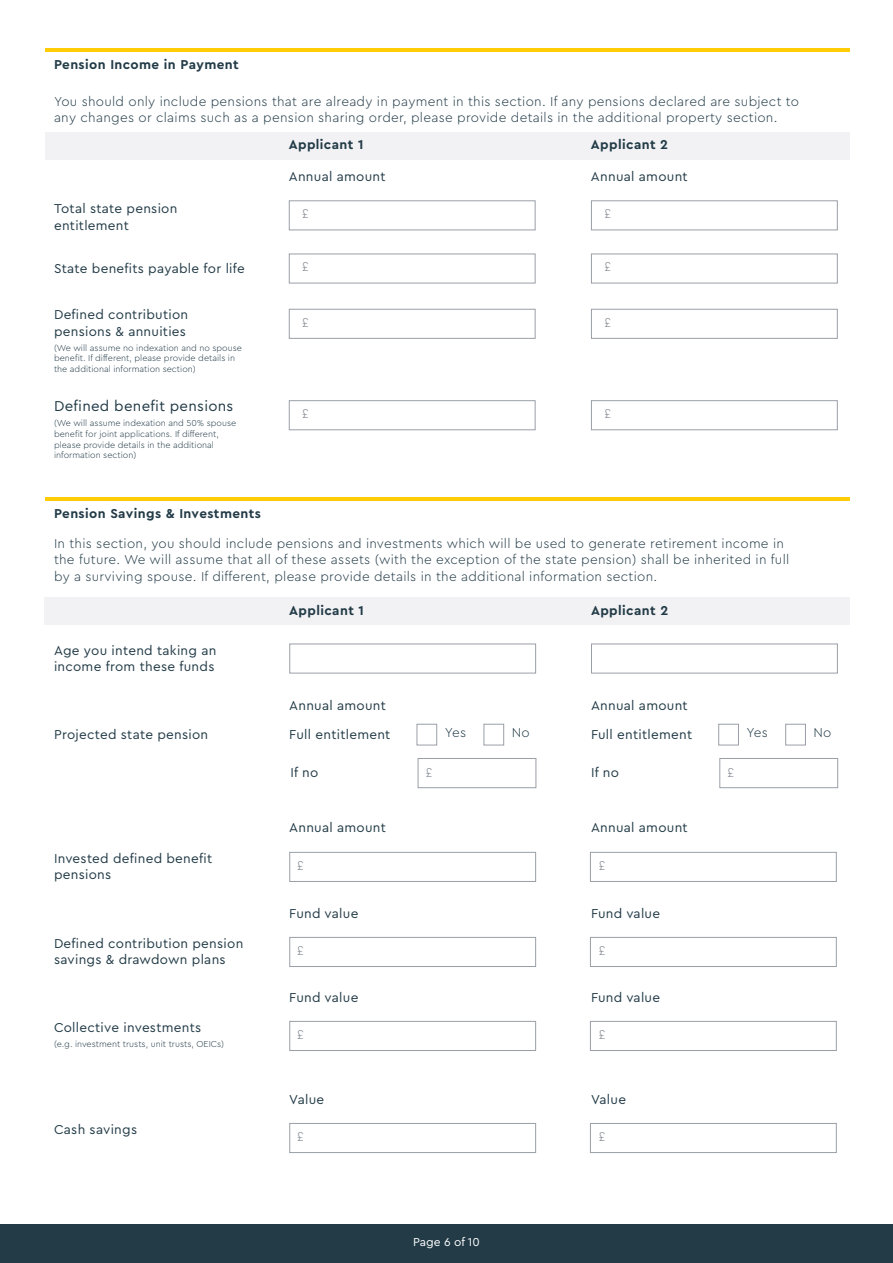
<style>
.page{position:relative;width:893px;height:1263px;background:#fff}
.page>*{position:absolute;margin:0;border:0;box-sizing:border-box;transform-origin:0 0}
.t1{font:15px "Cera Pro";letter-spacing:.02em;color:#223b47}
.t2{font:300 13.5px/16.2px "Cera Pro";letter-spacing:.02em;color:#223b47}
.t3{font:13.5px/16.2px "Cera Pro";letter-spacing:.02em;color:#223b47}
.t4{font:700 13.5px "Cera Pro";letter-spacing:.03em;color:#223b47}
.t5{font:300 13.5px "Cera Pro";color:#838a93}
.t6{font:12px "Cera Pro";color:#fff}
.t7{font:300 9px/10.8px "Cera Pro";color:#223b47}
</style>
<div class="page">
<div style="left:0;top:1225px;width:893px;height:38px;background:#223b47"></div>
<div style="left:45px;top:132px;width:805px;height:27px;background:#f2f2f4"></div>
<div style="left:289px;top:200px;width:246px;height:30px;border:1px solid #9a9fa7"></div>
<div style="left:591px;top:200px;width:247px;height:30px;border:1px solid #9a9fa7"></div>
<div style="left:289px;top:254px;width:246px;height:29px;border:1px solid #9a9fa7"></div>
<div style="left:591px;top:254px;width:247px;height:29px;border:1px solid #9a9fa7"></div>
<div style="left:289px;top:309px;width:246px;height:30px;border:1px solid #9a9fa7"></div>
<div style="left:591px;top:309px;width:247px;height:30px;border:1px solid #9a9fa7"></div>
<div style="left:289px;top:400px;width:246px;height:30px;border:1px solid #9a9fa7"></div>
<div style="left:591px;top:400px;width:247px;height:30px;border:1px solid #9a9fa7"></div>
<div style="left:45px;top:598px;width:805px;height:27px;background:#f2f2f4"></div>
<div style="left:289px;top:644px;width:247px;height:29px;border:1px solid #9a9fa7"></div>
<div style="left:591px;top:644px;width:247px;height:29px;border:1px solid #9a9fa7"></div>
<div style="left:417px;top:724px;width:20px;height:21px;border:1px solid #9a9fa7"></div>
<div style="left:484px;top:724px;width:20px;height:21px;border:1px solid #9a9fa7"></div>
<div style="left:718px;top:724px;width:21px;height:21px;border:1px solid #9a9fa7"></div>
<div style="left:785px;top:724px;width:21px;height:21px;border:1px solid #9a9fa7"></div>
<div style="left:418px;top:758px;width:118px;height:30px;border:1px solid #9a9fa7"></div>
<div style="left:719px;top:758px;width:119px;height:30px;border:1px solid #9a9fa7"></div>
<div style="left:289px;top:852px;width:247px;height:30px;border:1px solid #9a9fa7"></div>
<div style="left:590px;top:852px;width:247px;height:30px;border:1px solid #9a9fa7"></div>
<div style="left:289px;top:937px;width:247px;height:30px;border:1px solid #9a9fa7"></div>
<div style="left:590px;top:937px;width:247px;height:30px;border:1px solid #9a9fa7"></div>
<div style="left:289px;top:1021px;width:247px;height:30px;border:1px solid #9a9fa7"></div>
<div style="left:590px;top:1021px;width:247px;height:30px;border:1px solid #9a9fa7"></div>
<div style="left:289px;top:1123px;width:247px;height:30px;border:1px solid #9a9fa7"></div>
<div style="left:590px;top:1123px;width:247px;height:30px;border:1px solid #9a9fa7"></div>
<hr style="left:45px;top:49px;width:805px;height:3px;background:#ffcc05">
<hr style="left:45px;top:497px;width:805px;height:4px;background:#ffcc05">
<p class="t4" style="left:54px;top:56px;width:186px">Pension Income in Payment</p>
<p class="t2" style="left:54px;top:93px;width:747px">You should only include pensions that are already in payment in this section. If any pensions declared are subject to any changes or claims such as a pension sharing order, please provide details in the additional property section.</p>
<p class="t4" style="left:289px;top:135px;width:76px">Applicant 1</p>
<p class="t4" style="left:591px;top:135px;width:79px">Applicant 2</p>
<p class="t3" style="left:289px;top:168px;width:98px">Annual amount</p>
<p class="t3" style="left:591px;top:168px;width:98px">Annual amount</p>
<p class="t3" style="left:54px;top:200px;width:125px">Total state pension entitlement</p>
<p class="t5" style="left:302px;top:205px;width:8px">£</p>
<p class="t5" style="left:604px;top:205px;width:8px">£</p>
<p class="t3" style="left:54px;top:260px;width:192px">State benefits payable for life</p>
<p class="t5" style="left:302px;top:258px;width:8px">£</p>
<p class="t5" style="left:604px;top:258px;width:8px">£</p>
<p class="t3" style="left:54px;top:306px;width:136px">Defined contribution pensions &amp; annuities</p>
<p class="t7" style="left:54px;top:342px;width:190px">(We will assume no indexation and no spouse benefit. If different, please provide details in the additional information section)</p>
<p class="t5" style="left:302px;top:313px;width:8px">£</p>
<p class="t5" style="left:604px;top:313px;width:8px">£</p>
<p class="t1" style="left:54px;top:396px;width:181px">Defined benefit pensions</p>
<p class="t7" style="left:54px;top:417px;width:184px">(We will assume indexation and 50% spouse benefit for joint applications. If different, please provide details in the additional information section)</p>
<p class="t4" style="left:54px;top:504px;width:208px">Pension Savings &amp; Investments</p>
<p class="t5" style="left:302px;top:405px;width:8px">£</p>
<p class="t5" style="left:604px;top:405px;width:8px">£</p>
<p class="t2" style="left:54px;top:535px;width:737px">In this section, you should include pensions and investments which will be used to generate retirement income in the future. We will assume that all of these assets (with the exception of the state pension) shall be inherited in full by a surviving spouse. If different, please provide details in the additional information section.</p>
<p class="t3" style="left:54px;top:641px;width:164px">Age you intend taking an income from these funds</p>
<p class="t4" style="left:289px;top:601px;width:76px">Applicant 1</p>
<p class="t4" style="left:591px;top:601px;width:79px">Applicant 2</p>
<p class="t3" style="left:289px;top:697px;width:98px">Annual amount</p>
<p class="t3" style="left:591px;top:697px;width:98px">Annual amount</p>
<p class="t3" style="left:54px;top:725px;width:156px">Projected state pension</p>
<p class="t3" style="left:289px;top:726px;width:103px">Full entitlement</p>
<p class="t2" style="left:445px;top:724px;width:23px">Yes</p>
<p class="t2" style="left:512px;top:724px;width:19px">No</p>
<p class="t3" style="left:591px;top:726px;width:103px">Full entitlement</p>
<p class="t2" style="left:746px;top:724px;width:23px">Yes</p>
<p class="t2" style="left:813px;top:724px;width:19px">No</p>
<p class="t5" style="left:425px;top:764px;width:8px">£</p>
<p class="t3" style="left:591px;top:764px;width:29px">If no</p>
<p class="t5" style="left:727px;top:764px;width:8px">£</p>
<p class="t3" style="left:290px;top:764px;width:29px">If no</p>
<p class="t3" style="left:289px;top:819px;width:98px">Annual amount</p>
<p class="t3" style="left:591px;top:819px;width:98px">Annual amount</p>
<p class="t3" style="left:54px;top:850px;width:160px">Invested defined benefit pensions</p>
<p class="t5" style="left:297px;top:856px;width:8px">£</p>
<p class="t5" style="left:599px;top:856px;width:8px">£</p>
<p class="t3" style="left:289px;top:904px;width:71px">Fund value</p>
<p class="t3" style="left:591px;top:904px;width:71px">Fund value</p>
<p class="t3" style="left:54px;top:935px;width:191px">Defined contribution pension savings &amp; drawdown plans</p>
<p class="t5" style="left:297px;top:941px;width:8px">£</p>
<p class="t5" style="left:599px;top:941px;width:8px">£</p>
<p class="t3" style="left:289px;top:988px;width:71px">Fund value</p>
<p class="t3" style="left:591px;top:988px;width:71px">Fund value</p>
<p class="t5" style="left:297px;top:1025px;width:8px">£</p>
<p class="t5" style="left:599px;top:1025px;width:8px">£</p>
<p class="t3" style="left:54px;top:1019px;width:149px">Collective investments</p>
<p class="t7" style="left:54px;top:1038px;width:172px">(e.g. investment trusts, unit trusts, OEICs)</p>
<p class="t3" style="left:289px;top:1090px;width:37px">Value</p>
<p class="t3" style="left:591px;top:1090px;width:37px">Value</p>
<p class="t3" style="left:54px;top:1121px;width:85px">Cash savings</p>
<p class="t5" style="left:297px;top:1127px;width:8px">£</p>
<p class="t5" style="left:599px;top:1127px;width:8px">£</p>
<p class="t6" style="left:413px;top:1234px;width:68px">Page 6 of 10</p>
</div>
